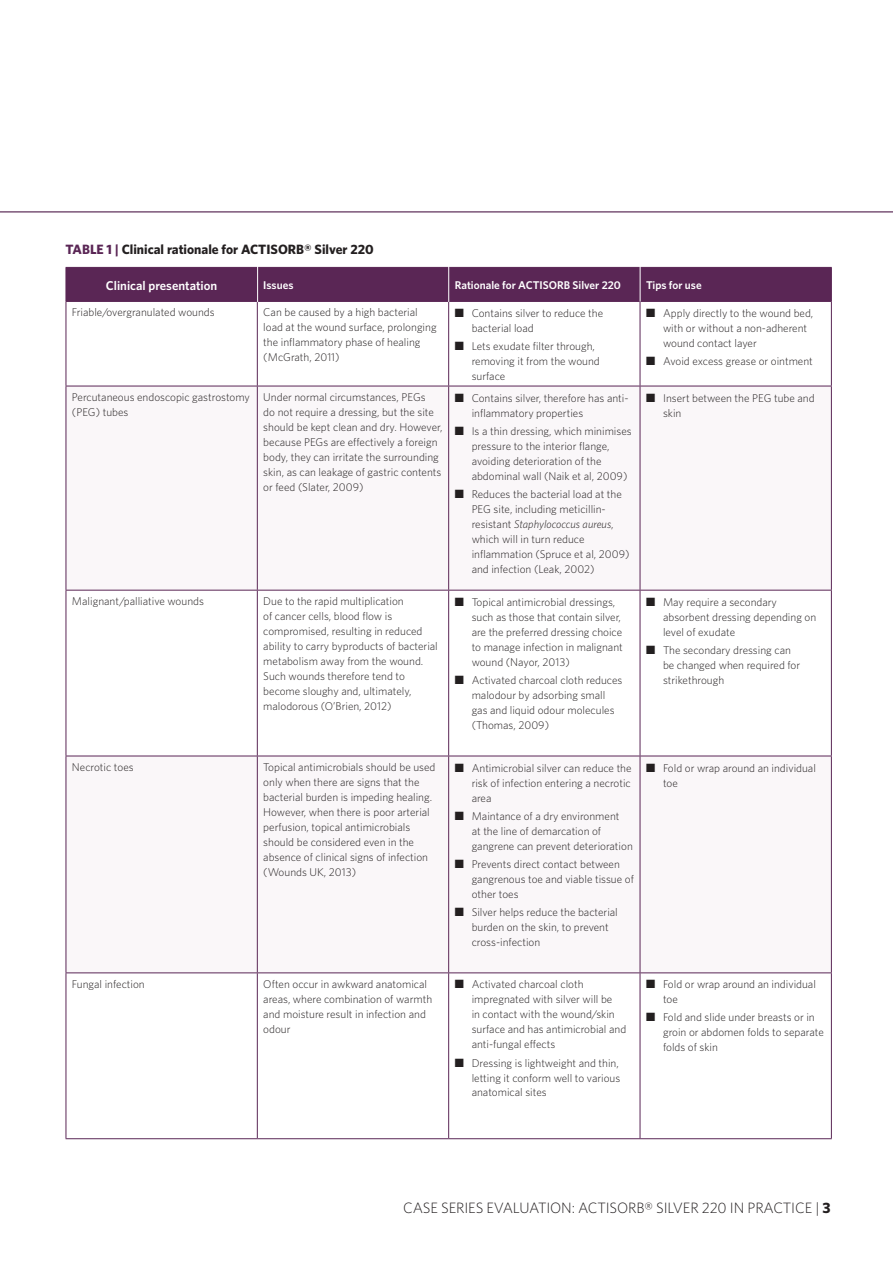
<style>
.page{position:relative;width:893px;height:1263px;background:#fff}
.page>*{position:absolute;margin:0;border:0;box-sizing:border-box;transform-origin:0 0}
.t1{font:300 15px "Whitney";letter-spacing:-.01em;color:#231f20}
.t2{font:700 13.5px "Whitney";color:#231f20}
.t3{font:600 12.75px "Whitney";color:#fff}
.t4{font:300 11.25px/15px "Whitney";color:#231f20}
.t5{font:600 11.25px "Whitney";color:#fff}
.s1{color:#5a2655}
.s2{font-style:italic}
.s3{font-weight:700}
</style>
<div class="page">
<hr style="left:0;top:211px;width:893px;height:2px;background:#7b5578">
<div style="left:67px;top:268px;width:764px;height:33px;background:#5a2655"></div>
<svg style="left:67px;top:387px;width:764px;height:585px"></svg>
<hr style="left:66px;top:302px;width:1px;height:84px;background:#5a2655">
<hr style="left:257px;top:302px;width:1px;height:84px;background:#5a2655">
<hr style="left:448px;top:302px;width:1px;height:84px;background:#5a2655">
<hr style="left:640px;top:302px;width:1px;height:84px;background:#5a2655">
<hr style="left:831px;top:302px;width:1px;height:84px;background:#5a2655">
<hr style="left:66px;top:386px;width:191px;height:1px;background:#5a2655">
<hr style="left:66px;top:386px;width:1px;height:204px;background:#5a2655">
<hr style="left:257px;top:386px;width:192px;height:1px;background:#5a2655">
<hr style="left:257px;top:386px;width:1px;height:204px;background:#5a2655">
<hr style="left:449px;top:386px;width:191px;height:1px;background:#5a2655">
<hr style="left:448px;top:386px;width:1px;height:204px;background:#5a2655">
<hr style="left:640px;top:386px;width:192px;height:1px;background:#5a2655">
<hr style="left:640px;top:386px;width:1px;height:204px;background:#5a2655">
<hr style="left:831px;top:386px;width:1px;height:204px;background:#5a2655">
<hr style="left:66px;top:590px;width:191px;height:1px;background:#5a2655">
<hr style="left:66px;top:590px;width:1px;height:166px;background:#5a2655">
<hr style="left:257px;top:590px;width:192px;height:1px;background:#5a2655">
<hr style="left:257px;top:590px;width:1px;height:166px;background:#5a2655">
<hr style="left:449px;top:590px;width:191px;height:1px;background:#5a2655">
<hr style="left:448px;top:590px;width:1px;height:166px;background:#5a2655">
<hr style="left:640px;top:590px;width:192px;height:1px;background:#5a2655">
<hr style="left:640px;top:590px;width:1px;height:166px;background:#5a2655">
<hr style="left:831px;top:590px;width:1px;height:166px;background:#5a2655">
<hr style="left:66px;top:756px;width:191px;height:1px;background:#5a2655">
<hr style="left:66px;top:756px;width:1px;height:216px;background:#5a2655">
<hr style="left:257px;top:756px;width:192px;height:1px;background:#5a2655">
<hr style="left:257px;top:756px;width:1px;height:216px;background:#5a2655">
<hr style="left:449px;top:756px;width:191px;height:1px;background:#5a2655">
<hr style="left:448px;top:756px;width:1px;height:216px;background:#5a2655">
<hr style="left:640px;top:756px;width:192px;height:1px;background:#5a2655">
<hr style="left:640px;top:756px;width:1px;height:216px;background:#5a2655">
<hr style="left:831px;top:756px;width:1px;height:216px;background:#5a2655">
<hr style="left:66px;top:972px;width:191px;height:1px;background:#5a2655">
<hr style="left:66px;top:973px;width:1px;height:165px;background:#5a2655">
<hr style="left:257px;top:972px;width:192px;height:1px;background:#5a2655">
<hr style="left:257px;top:973px;width:1px;height:165px;background:#5a2655">
<hr style="left:449px;top:972px;width:191px;height:1px;background:#5a2655">
<hr style="left:448px;top:973px;width:1px;height:165px;background:#5a2655">
<hr style="left:640px;top:972px;width:192px;height:1px;background:#5a2655">
<hr style="left:640px;top:973px;width:1px;height:165px;background:#5a2655">
<hr style="left:831px;top:973px;width:1px;height:165px;background:#5a2655">
<hr style="left:66px;top:1138px;width:191px;height:1px;background:#5a2655">
<hr style="left:257px;top:1138px;width:192px;height:1px;background:#5a2655">
<hr style="left:449px;top:1138px;width:191px;height:1px;background:#5a2655">
<hr style="left:640px;top:1138px;width:192px;height:1px;background:#5a2655">
<hr style="left:66px;top:267px;width:191px;height:1px;background:#5a2655">
<hr style="left:66px;top:268px;width:1px;height:33px;background:#5a2655">
<hr style="left:257px;top:267px;width:192px;height:1px;background:#5a2655">
<hr style="left:449px;top:267px;width:191px;height:1px;background:#5a2655">
<hr style="left:640px;top:267px;width:192px;height:1px;background:#5a2655">
<hr style="left:831px;top:268px;width:1px;height:33px;background:#5a2655">
<hr style="left:66px;top:301px;width:191px;height:1px;background:#5a2655">
<hr style="left:257px;top:301px;width:192px;height:1px;background:#5a2655">
<hr style="left:449px;top:301px;width:191px;height:1px;background:#5a2655">
<hr style="left:640px;top:301px;width:192px;height:1px;background:#5a2655">
<hr style="left:257px;top:261px;width:1px;height:41px;background:#fff">
<hr style="left:448px;top:261px;width:1px;height:41px;background:#fff">
<hr style="left:640px;top:260px;width:1px;height:41px;background:#fff">
<p class="t2" style="left:66px;top:241px;width:310px"><span class="s1">TABLE 1 |</span> Clinical rationale for ACTISORB® Silver 220</p>
<p class="t3" style="left:106px;top:277px;width:113px">Clinical presentation</p>
<p class="t5" style="left:263px;top:278px;width:32px">Issues</p>
<p class="t5" style="left:455px;top:278px;width:168px">Rationale for ACTISORB Silver 220</p>
<p class="t5" style="left:646px;top:278px;width:57px">Tips for use</p>
<p class="t4" style="left:72px;top:305px;width:144px">Friable/overgranulated wounds</p>
<p class="t4" style="left:263px;top:305px;width:175px">Can be caused by a high bacterial load at the wound surface, prolonging the inflammatory phase of healing (McGrath, 2011)</p>
<p class="t4" style="left:472px;top:305px;width:133px;text-indent:-17px">■ Contains silver to reduce the bacterial load</p>
<p class="t4" style="left:663px;top:305px;width:152px;text-indent:-17px">■ Apply directly to the wound bed, with or without a non-adherent wound contact layer</p>
<p class="t4" style="left:646px;top:353px;width:168px">■ Avoid excess grease or ointment</p>
<p class="t4" style="left:472px;top:338px;width:130px;text-indent:-17px">■ Lets exudate filter through, removing it from the wound surface</p>
<p class="t4" style="left:72px;top:389px;width:180px">Percutaneous endoscopic gastrostomy (PEG) tubes</p>
<p class="t4" style="left:263px;top:389px;width:181px">Under normal circumstances, PEGs<br>do not require a dressing, but the site should be kept clean and dry. However, because PEGs are effectively a foreign body, they can irritate the surrounding skin, as can leakage of gastric contents or feed (Slater, 2009)</p>
<p class="t4" style="left:472px;top:390px;width:158px;text-indent:-17px">■ Contains silver, therefore has anti&shy;inflammatory properties</p>
<p class="t4" style="left:472px;top:423px;width:161px;text-indent:-17px">■ Is a thin dressing, which minimises pressure to the interior flange, avoiding deterioration of the abdominal wall (Naik et al, 2009)</p>
<p class="t4" style="left:472px;top:486px;width:159px;text-indent:-17px">■ Reduces the bacterial load at the<br>PEG site, including meticillin&shy;resistant <span class="s2">Staphylococcus aureus</span>, which will in turn reduce inflammation (Spruce et al, 2009) and infection (Leak, 2002)</p>
<p class="t4" style="left:72px;top:593px;width:134px">Malignant/palliative wounds</p>
<p class="t4" style="left:263px;top:593px;width:176px">Due to the rapid multiplication<br>of cancer cells, blood flow is compromised, resulting in reduced ability to carry byproducts of bacterial metabolism away from the wound.<br>Such wounds therefore tend to become sloughy and, ultimately, malodorous (O’Brien, 2012)</p>
<p class="t4" style="left:472px;top:594px;width:153px;text-indent:-17px">■ Topical antimicrobial dressings, such as those that contain silver, are the preferred dressing choice to manage infection in malignant wound (Nayor, 2013)</p>
<p class="t4" style="left:472px;top:672px;width:152px;text-indent:-17px">■ Activated charcoal cloth reduces malodour by adsorbing small gas and liquid odour molecules (Thomas, 2009)</p>
<p class="t4" style="left:663px;top:390px;width:153px;text-indent:-17px">■ Insert between the PEG tube and skin</p>
<p class="t4" style="left:663px;top:594px;width:155px;text-indent:-17px">■ May require a secondary absorbent dressing depending on level of exudate</p>
<p class="t4" style="left:663px;top:642px;width:139px;text-indent:-17px">■ The secondary dressing can be changed when required for strikethrough</p>
<p class="t4" style="left:72px;top:759px;width:63px">Necrotic toes</p>
<p class="t4" style="left:263px;top:759px;width:174px">Topical antimicrobials should be used only when there are signs that the bacterial burden is impeding healing.<br>However, when there is poor arterial perfusion, topical antimicrobials should be considered even in the absence of clinical signs of infection (Wounds UK, 2013)</p>
<p class="t4" style="left:472px;top:760px;width:161px;text-align:justify;text-indent:-17px">■ Antimicrobial silver can reduce the risk of infection entering a necrotic area</p>
<p class="t4" style="left:472px;top:808px;width:163px;text-indent:-17px">■ Maintance of a dry environment<br>at the line of demarcation of gangrene can prevent deterioration</p>
<p class="t4" style="left:472px;top:856px;width:164px;text-indent:-17px">■ Prevents direct contact between gangrenous toe and viable tissue of other toes</p>
<p class="t4" style="left:472px;top:904px;width:148px;text-indent:-17px">■ Silver helps reduce the bacterial burden on the skin, to prevent cross-infection</p>
<p class="t4" style="left:663px;top:760px;width:154px;text-indent:-17px">■ Fold or wrap around an individual toe</p>
<p class="t4" style="left:72px;top:976px;width:74px">Fungal infection</p>
<p class="t4" style="left:263px;top:976px;width:170px">Often occur in awkward anatomical areas, where combination of warmth and moisture result in infection and odour</p>
<p class="t4" style="left:472px;top:977px;width:156px;text-indent:-17px">■ Activated charcoal cloth impregnated with silver will be<br>in contact with the wound/skin surface and has antimicrobial and anti-fungal effects</p>
<p class="t4" style="left:472px;top:1055px;width:150px;text-indent:-17px">■ Dressing is lightweight and thin, letting it conform well to various anatomical sites</p>
<p class="t4" style="left:663px;top:977px;width:154px;text-indent:-17px">■ Fold or wrap around an individual toe</p>
<p class="t4" style="left:663px;top:1010px;width:162px;text-indent:-17px">■ Fold and slide under breasts or in groin or abdomen folds to separate folds of skin</p>
<h1 class="t1" style="left:403px;top:1199px;width:429px">CASE SERIES EVALUATION: ACTISORB® SILVER 220 IN PRACTICE | <span class="s3">3</span></h1>
</div>
